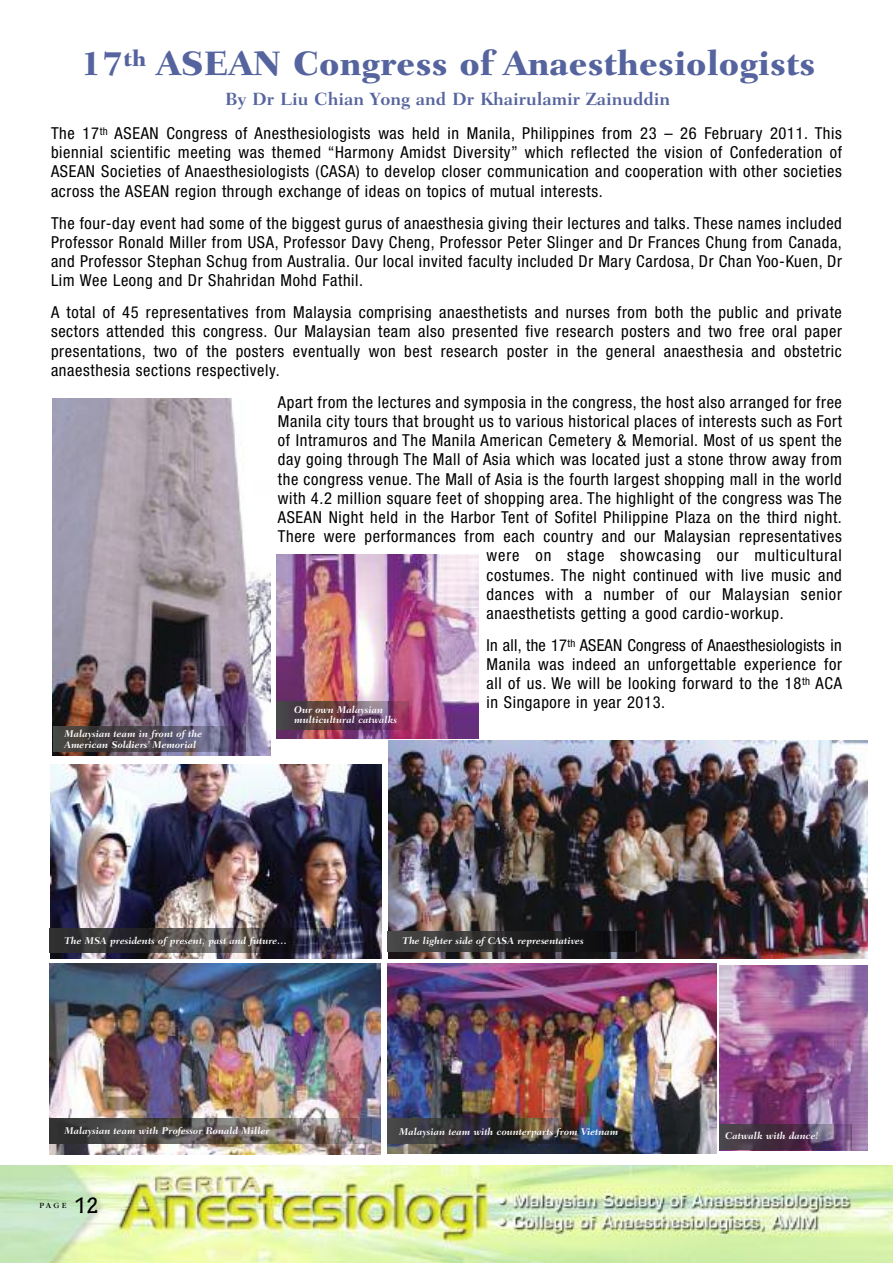
<style>
.page{position:relative;width:893px;height:1263px;background:#fff}
.page>*{position:absolute;margin:0;border:0;box-sizing:border-box;transform-origin:0 0}
.t1{font:800 34.5px "Fairfield LT Std";color:#55649e}
.t2{font:700 condensed 24px "Tekton Pro";color:#000}
.t3{font:700 18px "Fairfield LT Std";color:#55649e}
.t4{font:condensed 16.5px/19.2px "Helvetica Neue LT Std";letter-spacing:.04em;color:#000;text-align:justify}
.t5{font:italic 700 9.9px/10.5px "Fairfield LT Std";color:#fff}
.t6{font:8.25px "ITC Garamond Std";color:#000}
</style>
<div class="page">
<img style="left:0;top:1165px;width:893px;height:98px">
<img style="left:50px;top:964px;width:330px;height:191px">
<img style="left:387px;top:964px;width:330px;height:189px">
<img style="left:719px;top:965px;width:149px;height:185px">
<img style="left:50px;top:764px;width:332px;height:194px">
<img style="left:719px;top:1124px;width:132px;height:25px">
<img style="left:388px;top:1119px;width:192px;height:25px">
<img style="left:50px;top:1119px;width:322px;height:24px">
<img style="left:50px;top:928px;width:322px;height:25px">
<img style="left:53px;top:399px;width:217px;height:357px">
<img style="left:53px;top:727px;width:192px;height:24px">
<img style="left:277px;top:555px;width:201px;height:183px">
<svg style="left:276px;top:702px;width:1px;height:27px"></svg>
<img style="left:277px;top:702px;width:132px;height:27px">
<img style="left:388px;top:740px;width:479px;height:218px">
<img style="left:388px;top:931px;width:249px;height:20px">
<h1 class="t1" style="left:80px;top:49px;width:737px">17<sup>th</sup> ASEAN Congress of Anaesthesiologists</h1>
<p class="t3" style="left:225px;top:92px;width:446px">By Dr Liu Chian Yong and Dr Khairulamir Zainuddin</p>
<p class="t4" style="left:51px;top:125px;width:792px">The 17<sup>th</sup> ASEAN Congress of Anesthesiologists was held in Manila, Philippines from 23 – 26 February 2011. This biennial scientific meeting was themed “Harmony Amidst Diversity” which reflected the vision of Confederation of ASEAN Societies of Anaesthesiologists (CASA) to develop closer communication and cooperation with other societies across the ASEAN region through exchange of ideas on topics of mutual interests.</p>
<p class="t4" style="left:51px;top:214px;width:792px">The four-day event had some of the biggest gurus of anaesthesia giving their lectures and talks. These names included Professor Ronald Miller from USA, Professor Davy Cheng, Professor Peter Slinger and Dr Frances Chung from Canada, and Professor Stephan Schug from Australia. Our local invited faculty included Dr Mary Cardosa, Dr Chan Yoo-Kuen, Dr Lim Wee Leong and Dr Shahridan Mohd Fathil.</p>
<p class="t4" style="left:51px;top:304px;width:792px">A total of 45 representatives from Malaysia comprising anaesthetists and nurses from both the public and private sectors attended this congress. Our Malaysian team also presented five research posters and two free oral paper presentations, two of the posters eventually won best research poster in the general anaesthesia and obstetric anaesthesia sections respectively.</p>
<p class="t4" style="left:278px;top:394px;width:566px">Apart from the lectures and symposia in the congress, the host also arranged for free</p>
<p class="t4" style="left:278px;top:413px;width:566px">Manila city tours that brought us to various historical places of interests such as Fort</p>
<p class="t4" style="left:278px;top:432px;width:566px">of Intramuros and The Manila American Cemetery &amp; Memorial. Most of us spent the</p>
<p class="t4" style="left:278px;top:451px;width:566px">day going through The Mall of Asia which was located just a stone throw away from</p>
<p class="t4" style="left:278px;top:470px;width:566px">the congress venue. The Mall of Asia is the fourth largest shopping mall in the world</p>
<p class="t4" style="left:278px;top:490px;width:566px">with 4.2 million square feet of shopping area. The highlight of the congress was The</p>
<p class="t4" style="left:278px;top:509px;width:566px">ASEAN Night held in the Harbor Tent of Sofitel Philippine Plaza on the third night.</p>
<p class="t4" style="left:278px;top:528px;width:566px">There were performances from each country and our Malaysian representatives</p>
<p class="t4" style="left:487px;top:547px;width:357px">were on stage showcasing our multicultural</p>
<p class="t4" style="left:487px;top:566px;width:357px">costumes. The night continued with live music and</p>
<p class="t4" style="left:487px;top:586px;width:357px">dances with a number of our Malaysian senior</p>
<p class="t4" style="left:487px;top:605px;width:299px">anaesthetists getting a good cardio-workup.</p>
<p class="t4" style="left:487px;top:637px;width:357px">In all, the 17<sup>th</sup> ASEAN Congress of Anaesthesiologists in Manila was indeed an unforgettable experience for all of us. We will be looking forward to the 18<sup>th</sup> ACA in Singapore in year 2013.</p>
<p class="t5" style="left:294px;top:705px;width:105px">Our own Malaysian multicultural catwalks</p>
<p class="t5" style="left:64px;top:729px;width:139px">Malaysian team in front of the<br>American Soldiers’ Memorial</p>
<p class="t5" style="left:64px;top:936px;width:224px">The MSA presidents of present, past and future…</p>
<p class="t5" style="left:64px;top:1126px;width:207px">Malaysian team with Professor Ronald Miller</p>
<p class="t6" style="left:40px;top:1202px;width:29px">PAGE</p>
<h2 class="t2" style="left:74px;top:1196px;width:26px">12</h2>
<p class="t5" style="left:403px;top:936px;width:183px">The lighter side of CASA representatives</p>
<p class="t5" style="left:399px;top:1127px;width:221px">Malaysian team with counterparts from Vietnam</p>
<p class="t5" style="left:725px;top:1131px;width:95px">Catwalk with dance!</p>
</div>
